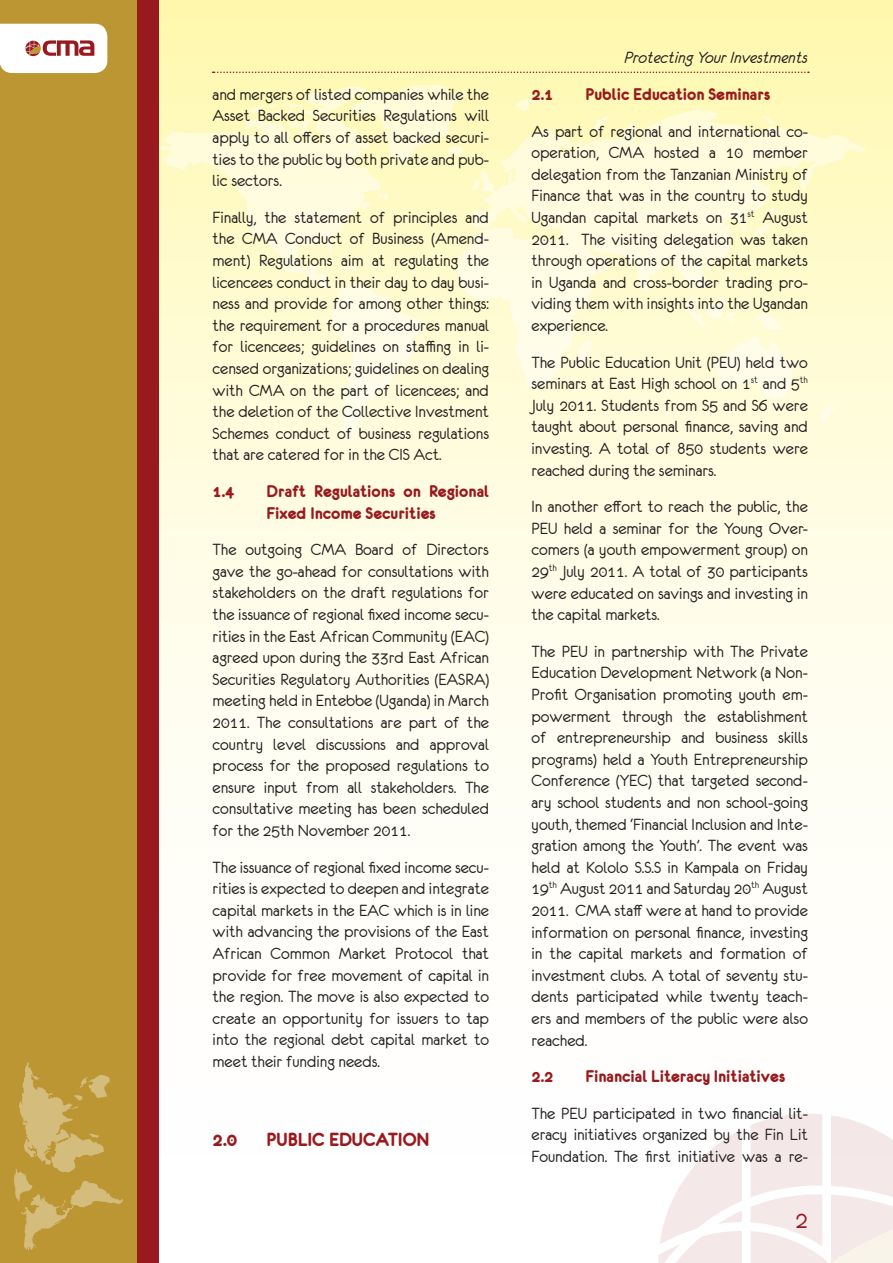
<style>
.page{position:relative;width:893px;height:1263px;background:#fff}
.page>*{position:absolute;margin:0;border:0;box-sizing:border-box;transform-origin:0 0}
.t1{font:27px "Eurofurenceregular";color:#981a1e}
.t2{font:20.25px "Eurofurencebold";color:#981a1e}
.No_Spacing{font:18px/21.6px "Eurofurenceregular";color:#231f20;text-align:justify}
.List_Paragraph{font:18px/21.6px "Eurofurencebold";color:#981a1e}
.t3{font:18px "Eurofurenceitalic";color:#231f20}
</style>
<div class="page">
<div style="left:0;top:0;width:893px;height:1263px;background:linear-gradient(to bottom,#fff9ba,#fff)"></div>
<div style="left:0;top:0;width:137px;height:1263px;background:#bb9632"></div>
<svg style="left:0;top:24px;width:107px;height:49px;background:#f1e2e0"></svg>
<svg style="left:213px;top:72px;width:596px;height:1px"></svg>
<svg style="left:648px;top:1103px;width:245px;height:160px"></svg>
<svg style="left:678px;top:95px;width:9px;height:8px"></svg>
<svg style="left:822px;top:407px;width:13px;height:12px"></svg>
<svg style="left:515px;top:98px;width:29px;height:11px"></svg>
<svg style="left:480px;top:109px;width:386px;height:278px;background:#fffbd4"></svg>
<svg style="left:763px;top:115px;width:11px;height:9px"></svg>
<svg style="left:559px;top:248px;width:17px;height:33px"></svg>
<svg style="left:683px;top:296px;width:52px;height:31px;background:#fffbd7"></svg>
<svg style="left:713px;top:337px;width:81px;height:61px;background:#fffce2"></svg>
<svg style="left:159px;top:85px;width:321px;height:355px;background:#fffbd2"></svg>
<div style="left:137px;top:0;width:22px;height:1263px;background:#981a1e"></div>
<svg style="left:14px;top:1062px;width:109px;height:189px"></svg>
<p class="No_Spacing" style="left:213px;top:83px;width:278px">and mergers of listed companies while the Asset Backed Securities Regulations will apply to all offers of asset backed securi&shy;ties to the public by both private and pub&shy;lic sectors.</p>
<p class="No_Spacing" style="left:213px;top:206px;width:278px">Finally, the statement of principles and the CMA Conduct of Business (Amend&shy;ment) Regulations aim at regulating the licencees conduct in their day to day busi&shy;ness and provide for among other things: the requirement for a procedures manual for licencees; guidelines on staffing in li&shy;censed organizations; guidelines on dealing with CMA on the part of licencees; and the deletion of the Collective Investment Schemes conduct of business regulations that are catered for in the CIS Act.</p>
<p class="List_Paragraph" style="left:213px;top:480px;width:23px">1.4</p>
<p class="List_Paragraph" style="left:267px;top:480px;width:224px">Draft Regulations on Regional<br>Fixed Income Securities</p>
<p class="No_Spacing" style="left:213px;top:539px;width:278px">The outgoing CMA Board of Directors gave the go-ahead for consultations with stakeholders on the draft regulations for the issuance of regional fixed income secu&shy;rities in the East African Community (EAC) agreed upon during the 33rd East African Securities Regulatory Authorities (EASRA) meeting held in Entebbe (Uganda) in March 2011. The consultations are part of the country level discussions and approval process for the proposed regulations to ensure input from all stakeholders. The consultative meeting has been scheduled for the 25th November 2011.</p>
<p class="No_Spacing" style="left:213px;top:856px;width:278px">The issuance of regional fixed income secu&shy;rities is expected to deepen and integrate capital markets in the EAC which is in line with advancing the provisions of the East African Common Market Protocol that provide for free movement of capital in the region. The move is also expected to create an opportunity for issuers to tap into the regional debt capital market to meet their funding needs.</p>
<p class="t2" style="left:213px;top:1129px;width:26px">2.0</p>
<p class="t2" style="left:267px;top:1129px;width:165px">PUBLIC EDUCATION</p>
<p class="t3" style="left:624px;top:48px;width:185px">Protecting Your Investments</p>
<p class="List_Paragraph" style="left:531px;top:83px;width:23px">2.1</p>
<p class="List_Paragraph" style="left:585px;top:83px;width:186px">Public Education Seminars</p>
<p class="No_Spacing" style="left:531px;top:120px;width:278px">As part of regional and international co&shy;operation, CMA hosted a 10 member delegation from the Tanzanian Ministry of Finance that was in the country to study Ugandan capital markets on 31<sup>st</sup> August 2011. The visiting delegation was taken through operations of the capital markets in Uganda and cross-border trading pro&shy;viding them with insights into the Ugandan experience.</p>
<p class="No_Spacing" style="left:531px;top:351px;width:278px">The Public Education Unit (PEU) held two seminars at East High school on 1<sup>st</sup> and 5<sup>th </sup>July 2011. Students from S5 and S6 were taught about personal finance, saving and investing. A total of 850 students were reached during the seminars.</p>
<p class="No_Spacing" style="left:531px;top:496px;width:278px">In another effort to reach the public, the PEU held a seminar for the Young Over&shy;comers (a youth empowerment group) on 29<sup>th</sup> July 2011. A total of 30 participants were educated on savings and investing in the capital markets.</p>
<p class="No_Spacing" style="left:531px;top:640px;width:278px">The PEU in partnership with The Private Education Development Network (a Non-Profit Organisation promoting youth em&shy;powerment through the establishment of entrepreneurship and business skills programs) held a Youth Entrepreneurship Conference (YEC) that targeted second&shy;ary school students and non school-going youth, themed ‘Financial Inclusion and Inte&shy;gration among the Youth’. The event was held at Kololo S.S.S in Kampala on Friday 19<sup>th</sup> August 2011 and Saturday 20<sup>th</sup> August 2011. CMA staff were at hand to provide information on personal finance, investing in the capital markets and formation of investment clubs. A total of seventy stu&shy;dents participated while twenty teach&shy;ers and members of the public were also reached.</p>
<p class="List_Paragraph" style="left:531px;top:1065px;width:23px">2.2</p>
<p class="List_Paragraph" style="left:585px;top:1065px;width:201px">Financial Literacy Initiatives</p>
<p class="No_Spacing" style="left:531px;top:1102px;width:278px">The PEU participated in two financial lit&shy;eracy initiatives organized by the Fin Lit Foundation. The first initiative was a re-</p>
<p class="t1" style="left:795px;top:1206px;width:14px">2</p>
</div>
